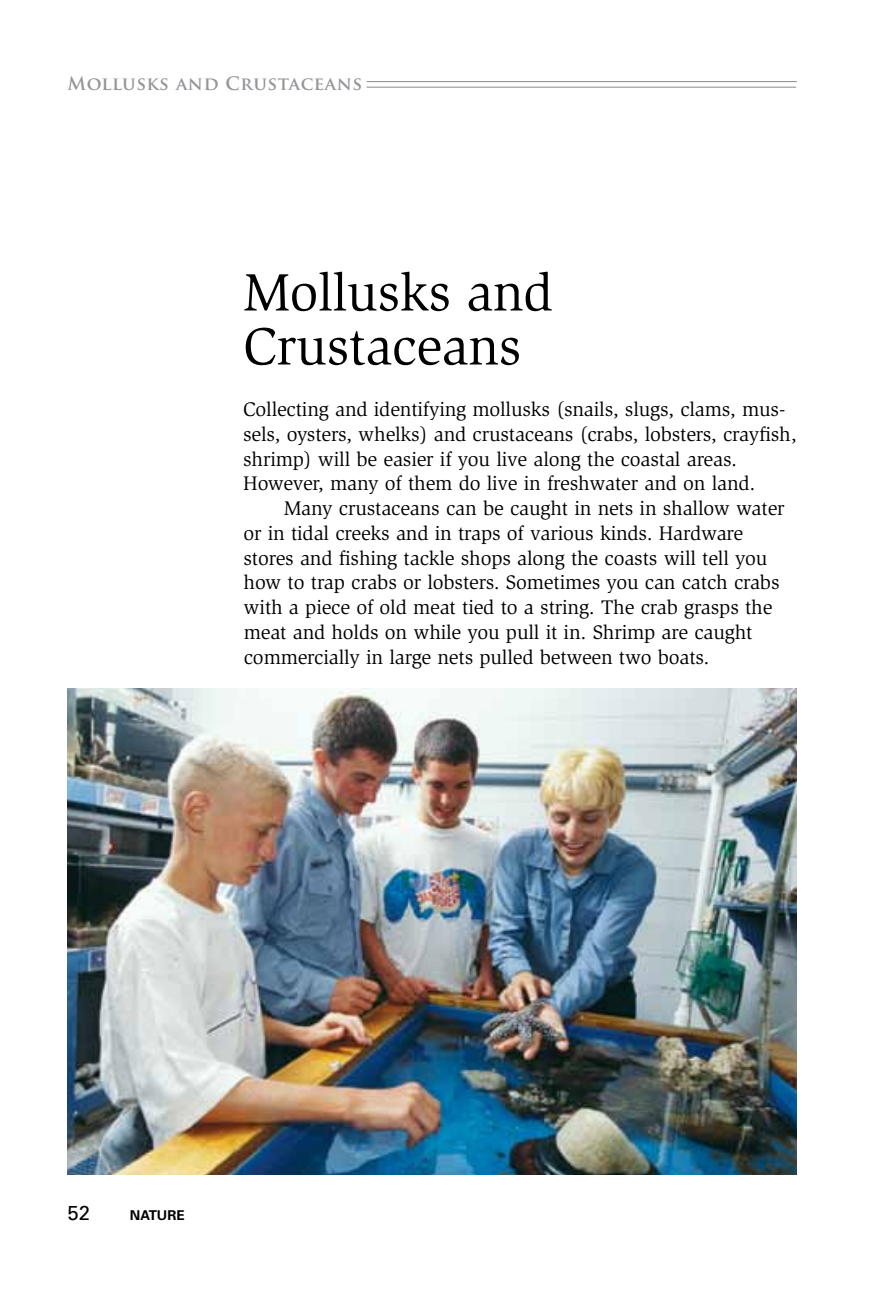
<style>
.page{position:relative;width:871px;height:1296px;background:#fff}
.page>*{position:absolute;margin:0;border:0;box-sizing:border-box;transform-origin:0 0}
.t1{font:54px/54px "Slimbach";letter-spacing:-.01em;color:#000}
.t2{font:20.25px/24.8px "Slimbach";letter-spacing:-.01em;color:#000}
.t3{font:20.25px "Univers";color:#000}
.t4{font:700 18px "Trajan Pro";letter-spacing:.03em;color:#939598}
.t5{font:700 13.5px "Univers";color:#000}
.s1{color:#fff}
</style>
<div class="page">
<hr style="left:68px;top:87px;width:728px;height:1px;background:#939598">
<hr style="left:68px;top:81px;width:728px;height:1px;background:#939598">
<div style="left:68px;top:68px;width:299px;height:31px;background:#fff"></div>
<img style="left:68px;top:688px;width:728px;height:486px">
<p class="t4" style="left:68px;top:72px;width:301px">Mollusks and Crustaceans<span class="s1">.</span></p>
<h1 class="t1" style="left:243px;top:266px;width:311px">Mollusks and<br>Crustaceans</h1>
<p class="t2" style="left:243px;top:397px;width:555px">Collecting and identifying mollusks (snails, slugs, clams, mus&shy;sels, oysters, whelks) and crustaceans (crabs, lobsters, crayfish, shrimp) will be easier if you live along the coastal areas.<br>However, many of them do live in freshwater and on land.</p>
<p class="t2" style="left:243px;top:496px;width:543px;text-indent:40px">Many crustaceans can be caught in nets in shallow water or in tidal creeks and in traps of various kinds. Hardware stores and fishing tackle shops along the coasts will tell you how to trap crabs or lobsters. Sometimes you can catch crabs with a piece of old meat tied to a string. The crab grasps the meat and holds on while you pull it in. Shrimp are caught commercially in large nets pulled between two boats.</p>
<p class="t3" style="left:68px;top:1200px;width:24px">52</p>
<p class="t5" style="left:130px;top:1207px;width:56px">NATURE</p>
</div>
